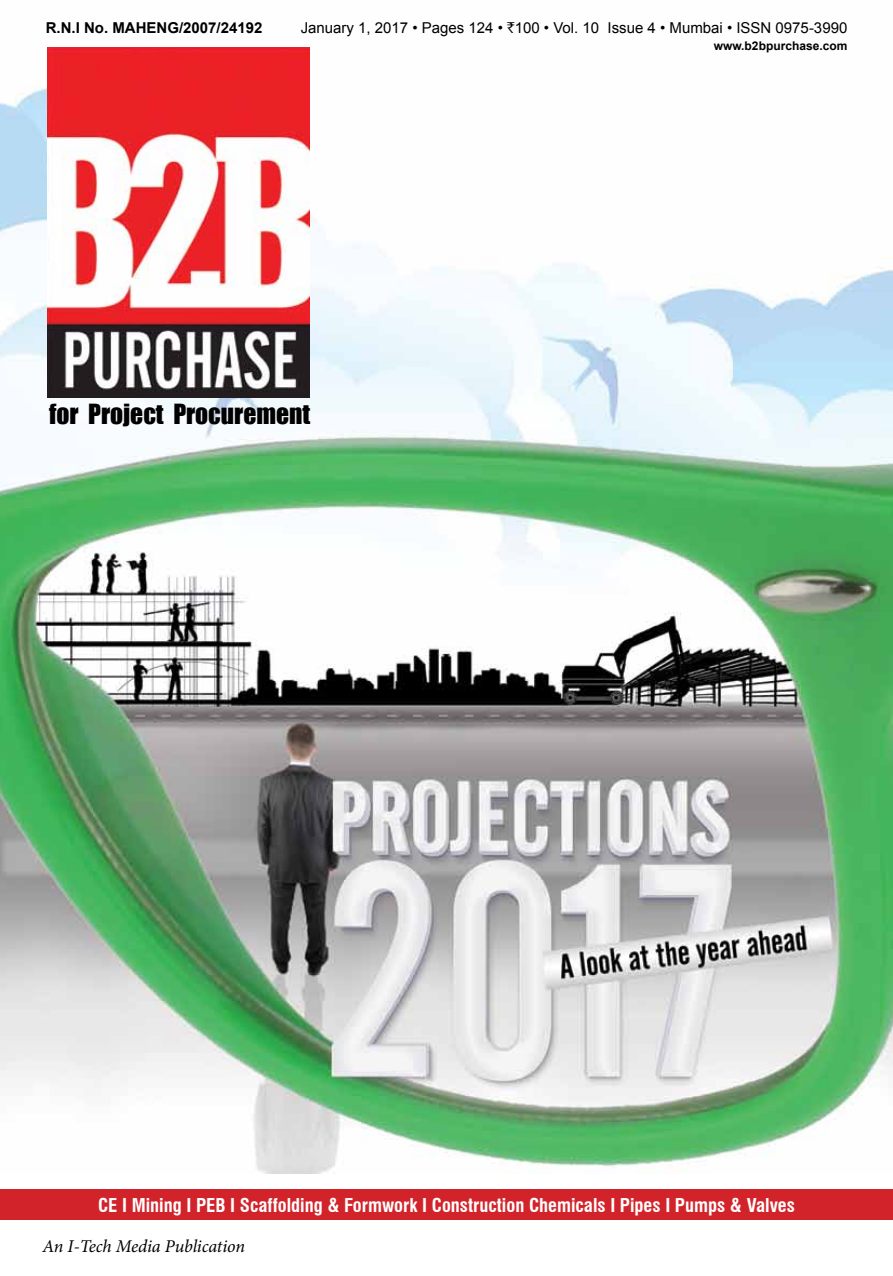
<style>
.page{position:relative;width:893px;height:1276px;background:#fff}
.page>*{position:absolute;margin:0;border:0;box-sizing:border-box;transform-origin:0 0}
.t1{font:25.5px "Impact";color:#000}
.t2{font:700 condensed 18.6px "Swiss 721 BT";color:#fff}
.t3{font:italic 18px "Minion Pro";letter-spacing:-.01em;color:#000}
.t4{font:15px "Arial";color:#000}
.t5{font:700 15px "Arial";color:#000}
.t6{font:700 12px "Arial";color:#000}
.s1{font-family:"Rupee Foradian"}
</style>
<div class="page">
<img style="left:0;top:47px;width:893px;height:1127px">
<img style="left:47px;top:48px;width:263px;height:350px">
<div style="left:0;top:1189px;width:893px;height:31px;background:#d2232a"></div>
<p class="t5" style="left:46px;top:20px;width:218px">R.N.I No. MAHENG/2007/24192</p>
<p class="t4" style="left:301px;top:20px;width:548px">January 1, 2017 • Pages 124 • <span class="s1">`</span>100 • Vol. 10 Issue 4 • Mumbai • ISSN 0975-3990</p>
<p class="t6" style="left:714px;top:39px;width:135px">www.b2bpurchase.com</p>
<p class="t1" style="left:49px;top:394px;width:263px">for Project Procurement</p>
<p class="t2" style="left:98px;top:1194px;width:698px">CE I Mining I PEB I Scaffolding &amp; Formwork I Construction Chemicals I Pipes I Pumps &amp; Valves</p>
<p class="t3" style="left:43px;top:1234px;width:204px">An I-Tech Media Publication</p>
</div>
